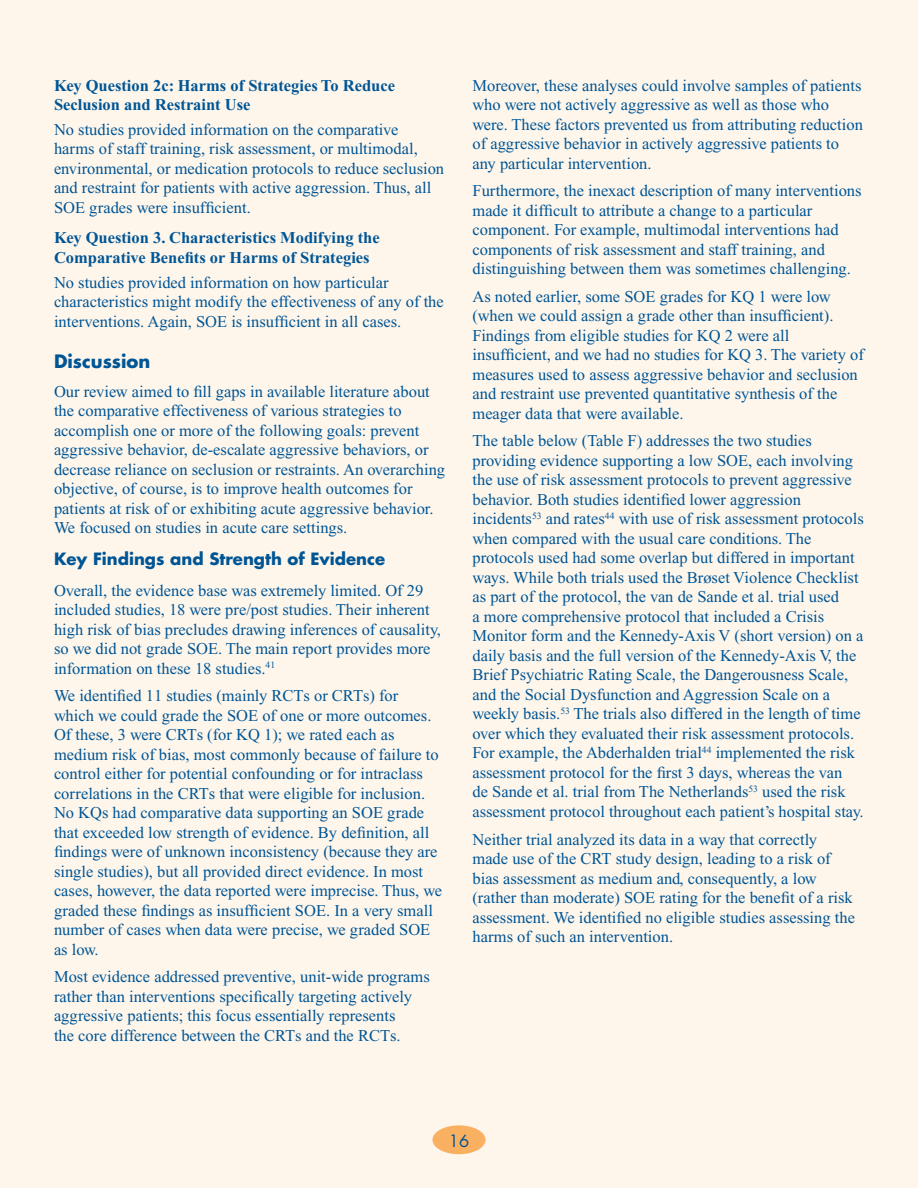
<style>
.page{position:relative;width:918px;height:1188px;background:#fff}
.page>*{position:absolute;margin:0;border:0;box-sizing:border-box;transform-origin:0 0}
.Head_Level_1{font:700 18px "Futura";color:#005595}
.Text{font:16.5px/19.5px "Times New Roman";color:#005595}
.Head_Level_3{font:700 16.5px/19.5px "Times New Roman";color:#005595}
.Head_Level_2{font:700 16.5px "Futura";color:#005595}
.t1{font:16.5px "Futura";color:#005595}
</style>
<div class="page">
<div style="left:0;top:0;width:917px;height:1188px;background:#fef6eb"></div>
<div style="left:432px;top:1125px;width:54px;height:29px;background:#fab061;border-radius:50%"></div>
<p class="Head_Level_3" style="left:54px;top:75px;width:343px">Key Question 2c: Harms of Strategies To Reduce<br>Seclusion and Restraint Use</p>
<p class="Text" style="left:54px;top:120px;width:392px">No studies provided information on the comparative<br>harms of staff training, risk assessment, or multimodal, environmental, or medication protocols to reduce seclusion and restraint for patients with active aggression. Thus, all SOE grades were insufficient.</p>
<p class="Head_Level_3" style="left:54px;top:228px;width:327px">Key Question 3. Characteristics Modifying the<br>Comparative Benefits or Harms of Strategies</p>
<p class="Text" style="left:54px;top:272px;width:391px">No studies provided information on how particular characteristics might modify the effectiveness of any of the interventions. Again, SOE is insufficient in all cases.</p>
<p class="Head_Level_1" style="left:54px;top:349px;width:98px">Discussion</p>
<p class="Text" style="left:54px;top:382px;width:393px">Our review aimed to fill gaps in available literature about the comparative effectiveness of various strategies to accomplish one or more of the following goals: prevent aggressive behavior, de-escalate aggressive behaviors, or decrease reliance on seclusion or restraints. An overarching objective, of course, is to improve health outcomes for patients at risk of or exhibiting acute aggressive behavior.<br>We focused on studies in acute care settings.</p>
<p class="Head_Level_2" style="left:54px;top:548px;width:333px">Key Findings and Strength of Evidence</p>
<p class="Text" style="left:54px;top:580px;width:388px">Overall, the evidence base was extremely limited. Of 29 included studies, 18 were pre/post studies. Their inherent high risk of bias precludes drawing inferences of causality, so we did not grade SOE. The main report provides more information on these 18 studies.<sup>41</sup></p>
<p class="Text" style="left:54px;top:686px;width:390px">We identified 11 studies (mainly RCTs or CRTs) for which we could grade the SOE of one or more outcomes.<br>Of these, 3 were CRTs (for KQ 1); we rated each as medium risk of bias, most commonly because of failure to control either for potential confounding or for intraclass correlations in the CRTs that were eligible for inclusion.<br>No KQs had comparative data supporting an SOE grade that exceeded low strength of evidence. By definition, all findings were of unknown inconsistency (because they are single studies), but all provided direct evidence. In most cases, however, the data reported were imprecise. Thus, we graded these findings as insufficient SOE. In a very small number of cases when data were precise, we graded SOE as low.</p>
<p class="Text" style="left:54px;top:967px;width:377px">Most evidence addressed preventive, unit-wide programs rather than interventions specifically targeting actively aggressive patients; this focus essentially represents<br>the core difference between the CRTs and the RCTs.</p>
<p class="Text" style="left:472px;top:75px;width:392px">Moreover, these analyses could involve samples of patients who were not actively aggressive as well as those who were. These factors prevented us from attributing reduction of aggressive behavior in actively aggressive patients to any particular intervention.</p>
<p class="Text" style="left:472px;top:181px;width:391px">Furthermore, the inexact description of many interventions made it difficult to attribute a change to a particular component. For example, multimodal interventions had components of risk assessment and staff training, and distinguishing between them was sometimes challenging.</p>
<p class="Text" style="left:472px;top:287px;width:393px">As noted earlier, some SOE grades for KQ 1 were low (when we could assign a grade other than insufficient).<br>Findings from eligible studies for KQ 2 were all insufficient, and we had no studies for KQ 3. The variety of measures used to assess aggressive behavior and seclusion and restraint use prevented quantitative synthesis of the meager data that were available.</p>
<p class="Text" style="left:472px;top:431px;width:393px">The table below (Table F) addresses the two studies providing evidence supporting a low SOE, each involving the use of risk assessment protocols to prevent aggressive behavior. Both studies identified lower aggression incidents<sup>53</sup> and rates<sup>44</sup> with use of risk assessment protocols when compared with the usual care conditions. The protocols used had some overlap but differed in important ways. While both trials used the Brøset Violence Checklist as part of the protocol, the van de Sande et al. trial used<br>a more comprehensive protocol that included a Crisis Monitor form and the Kennedy-Axis V (short version) on a daily basis and the full version of the Kennedy-Axis V, the Brief Psychiatric Rating Scale, the Dangerousness Scale, and the Social Dysfunction and Aggression Scale on a weekly basis.<sup>53</sup> The trials also differed in the length of time over which they evaluated their risk assessment protocols.<br>For example, the Abderhalden trial<sup>44</sup> implemented the risk assessment protocol for the first 3 days, whereas the van<br>de Sande et al. trial from The Netherlands<sup>53</sup> used the risk assessment protocol throughout each patient’s hospital stay.</p>
<p class="Text" style="left:472px;top:829px;width:384px">Neither trial analyzed its data in a way that correctly made use of the CRT study design, leading to a risk of bias assessment as medium and, consequently, a low (rather than moderate) SOE rating for the benefit of a risk assessment. We identified no eligible studies assessing the harms of such an intervention.</p>
<p class="t1" style="left:449px;top:1130px;width:22px">16</p>
</div>
